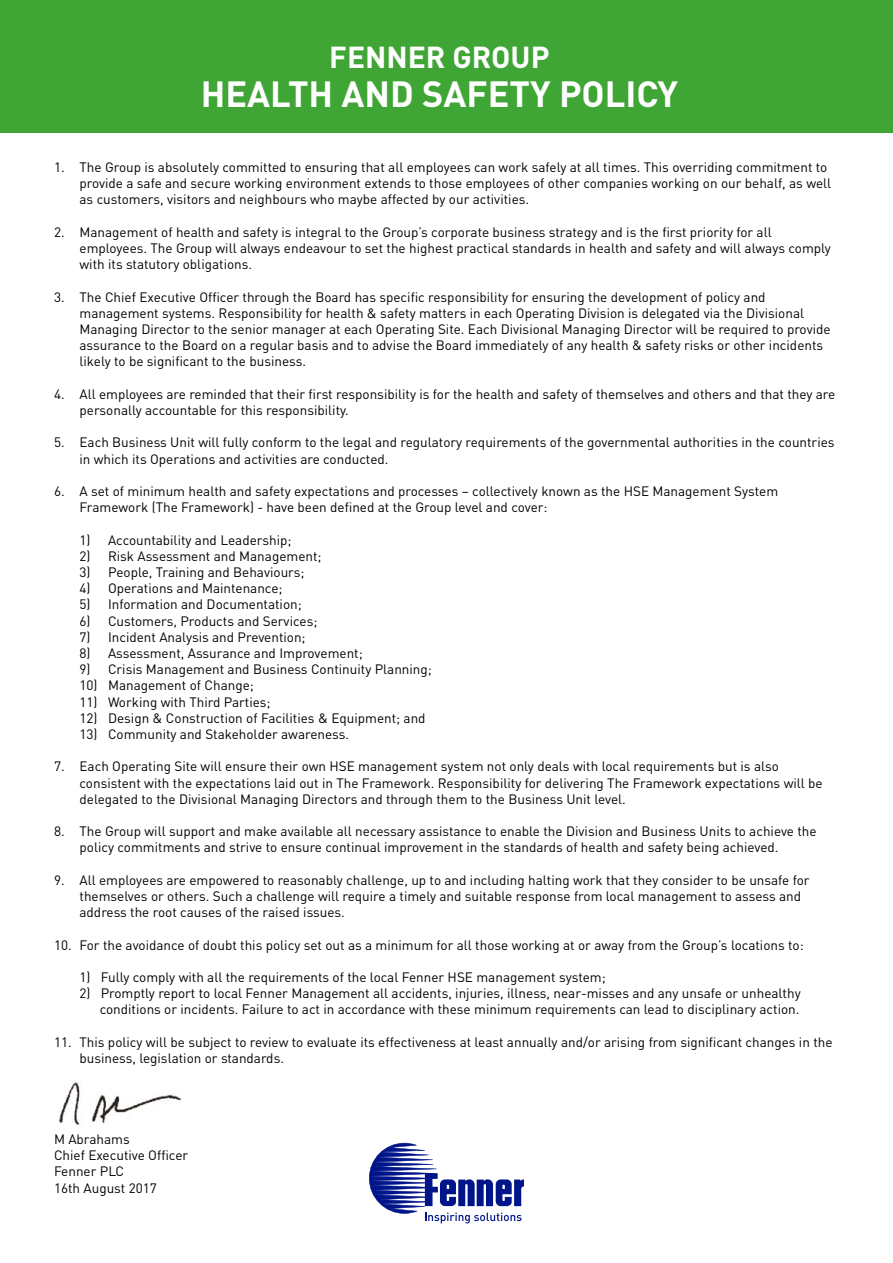
<style>
.page{position:relative;width:893px;height:1263px;background:#fff}
.page>*{position:absolute;margin:0;border:0;box-sizing:border-box;transform-origin:0 0}
.t1{font:700 36px "DIN";color:#fff}
.t2{font:700 30px "DIN";color:#fff}
.t3{font:13.5px/16.2px "DIN";color:#000}
</style>
<div class="page">
<div style="left:0;top:0;width:893px;height:133px;background:#3fa535"></div>
<img style="left:58px;top:1082px;width:124px;height:43px">
<svg style="left:369px;top:1143px;width:155px;height:80px"></svg>
<h2 class="t2" style="left:329px;top:37px;width:222px">FENNER GROUP</h2>
<h1 class="t1" style="left:201px;top:70px;width:479px">HEALTH AND SAFETY POLICY</h1>
<p class="t3" style="left:80px;top:159px;width:753px;text-indent:-26px">1. The Group is absolutely committed to ensuring that all employees can work safely at all times. This overriding commitment to provide a safe and secure working environment extends to those employees of other companies working on our behalf, as well as customers, visitors and neighbours who maybe affected by our activities.</p>
<p class="t3" style="left:80px;top:224px;width:753px;text-indent:-26px">2. Management of health and safety is integral to the Group’s corporate business strategy and is the first priority for all employees. The Group will always endeavour to set the highest practical standards in health and safety and will always comply with its statutory obligations.</p>
<p class="t3" style="left:80px;top:289px;width:753px;text-indent:-26px">3. The Chief Executive Officer through the Board has specific responsibility for ensuring the development of policy and management systems. Responsibility for health &amp; safety matters in each Operating Division is delegated via the Divisional Managing Director to the senior manager at each Operating Site. Each Divisional Managing Director will be required to provide assurance to the Board on a regular basis and to advise the Board immediately of any health &amp; safety risks or other incidents likely to be significant to the business.</p>
<p class="t3" style="left:80px;top:386px;width:757px;text-indent:-26px">4. All employees are reminded that their first responsibility is for the health and safety of themselves and others and that they are personally accountable for this responsibility.</p>
<p class="t3" style="left:80px;top:435px;width:757px;text-indent:-26px">5. Each Business Unit will fully conform to the legal and regulatory requirements of the governmental authorities in the countries in which its Operations and activities are conducted.</p>
<p class="t3" style="left:80px;top:483px;width:700px;text-indent:-26px">6. A set of minimum health and safety expectations and processes – collectively known as the HSE Management System<br>Framework (The Framework) - have been defined at the Group level and cover:</p>
<p class="t3" style="left:80px;top:532px;width:213px">1) Accountability and Leadership;</p>
<p class="t3" style="left:80px;top:548px;width:244px">2) Risk Assessment and Management;</p>
<p class="t3" style="left:80px;top:564px;width:226px">3) People, Training and Behaviours;</p>
<p class="t3" style="left:80px;top:580px;width:205px">4) Operations and Maintenance;</p>
<p class="t3" style="left:80px;top:597px;width:224px">5) Information and Documentation;</p>
<p class="t3" style="left:80px;top:613px;width:239px">6) Customers, Products and Services;</p>
<p class="t3" style="left:80px;top:629px;width:228px">7) Incident Analysis and Prevention;</p>
<p class="t3" style="left:80px;top:645px;width:285px">8) Assessment, Assurance and Improvement;</p>
<p class="t3" style="left:80px;top:661px;width:354px">9) Crisis Management and Business Continuity Planning;</p>
<p class="t3" style="left:80px;top:678px;width:176px">10) Management of Change;</p>
<p class="t3" style="left:80px;top:694px;width:193px">11) Working with Third Parties;</p>
<p class="t3" style="left:80px;top:710px;width:348px">12) Design &amp; Construction of Facilities &amp; Equipment; and</p>
<p class="t3" style="left:80px;top:726px;width:271px">13) Community and Stakeholder awareness.</p>
<p class="t3" style="left:80px;top:759px;width:745px;text-indent:-26px">7. Each Operating Site will ensure their own HSE management system not only deals with local requirements but is also consistent with the expectations laid out in The Framework. Responsibility for delivering The Framework expectations will be delegated to the Divisional Managing Directors and through them to the Business Unit level.</p>
<p class="t3" style="left:80px;top:823px;width:739px;text-indent:-26px">8. The Group will support and make available all necessary assistance to enable the Division and Business Units to achieve the policy commitments and strive to ensure continual improvement in the standards of health and safety being achieved.</p>
<p class="t3" style="left:80px;top:872px;width:732px;text-indent:-26px">9. All employees are empowered to reasonably challenge, up to and including halting work that they consider to be unsafe for themselves or others. Such a challenge will require a timely and suitable response from local management to assess and address the root causes of the raised issues.</p>
<p class="t3" style="left:54px;top:937px;width:751px">10. For the avoidance of doubt this policy set out as a minimum for all those working at or away from the Group’s locations to:</p>
<p class="t3" style="left:80px;top:969px;width:528px">1) Fully comply with all the requirements of the local Fenner HSE management system;</p>
<p class="t3" style="left:80px;top:985px;width:723px;text-align:right">2) Promptly report to local Fenner Management all accidents, injuries, illness, near-misses and any unsafe or unhealthy conditions or incidents. Failure to act in accordance with these minimum requirements can lead to disciplinary action.</p>
<p class="t3" style="left:80px;top:1034px;width:754px;text-indent:-26px">11. This policy will be subject to review to evaluate its effectiveness at least annually and/or arising from significant changes in the business, legislation or standards.</p>
<p class="t3" style="left:54px;top:1131px;width:136px">M Abrahams<br>Chief Executive Officer<br>Fenner PLC<br>16th August 2017</p>
</div>
